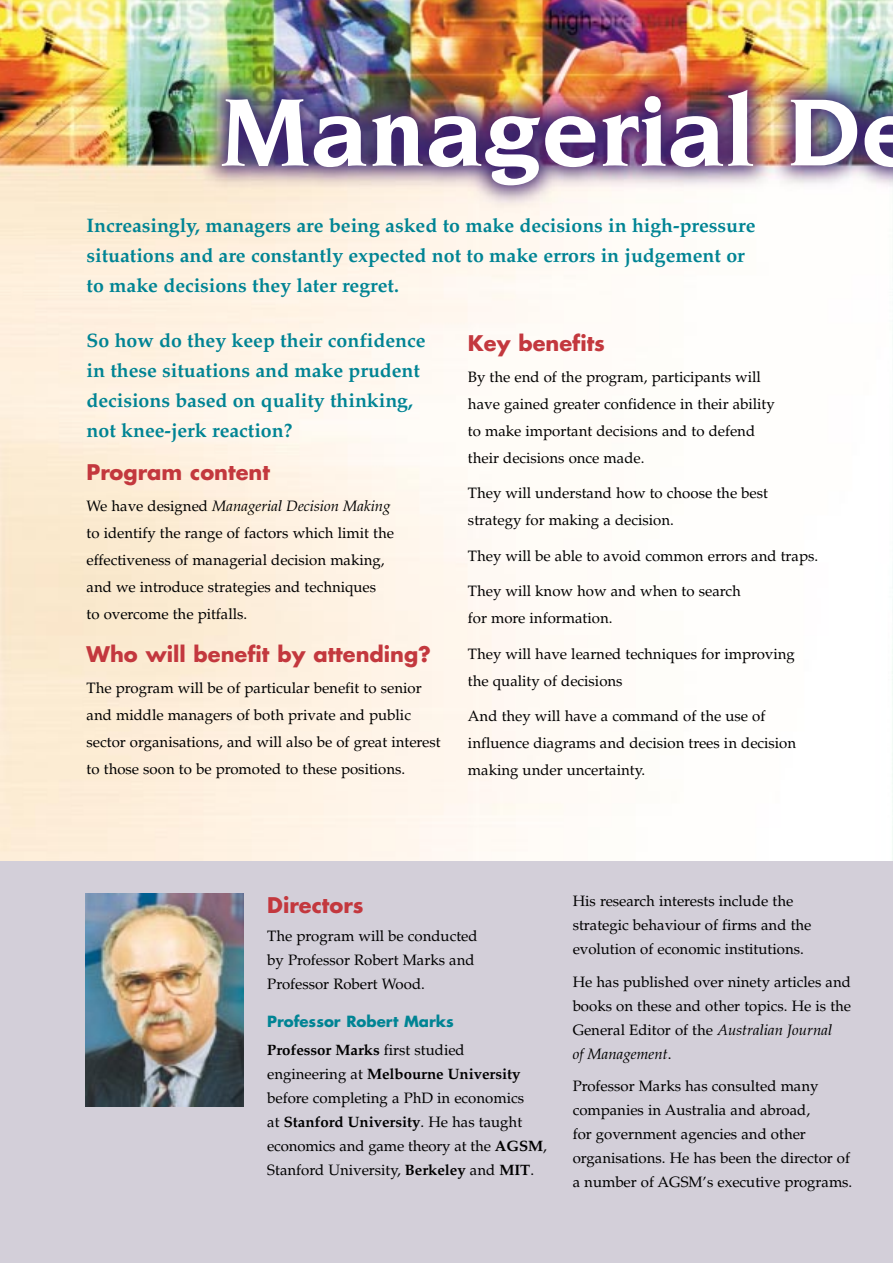
<style>
.page{position:relative;width:893px;height:1263px;background:#fff}
.page>*{position:absolute;margin:0;border:0;box-sizing:border-box;transform-origin:0 0}
.t1{font:700 103.5px "Novarese";color:#fff}
.t2{font:700 21px "Futura";color:#c3383e}
.t3{font:700 19.5px/30px "Palatino";color:#008494}
.t4{font:15px/24px "Palatino";color:#000}
.t5{font:700 15px "Futura";color:#008494}
.s1{font-style:italic}
.s2{font-weight:700}
</style>
<div class="page">
<img style="left:0;top:0;width:892px;height:861px">
<div style="left:0;top:861px;width:892px;height:402px;background:#d3cfd9"></div>
<img style="left:85px;top:894px;width:158px;height:212px">
<h1 class="t1" style="left:219px;top:88px;width:700px">Managerial De</h1>
<h3 class="t3" style="left:87px;top:212px;width:670px">Increasingly, managers are being asked to make decisions in high-pressure situations and are constantly expected not to make errors in judgement or to make decisions they later regret.</h3>
<h3 class="t3" style="left:87px;top:328px;width:340px">So how do they keep their confidence in these situations and make prudent decisions based on quality thinking, not knee-jerk reaction?</h3>
<h2 class="t2" style="left:87px;top:462px;width:185px">Program content</h2>
<p class="t4" style="left:87px;top:494px;width:309px;line-height:27px">We have designed <span class="s1">Managerial Decision Making </span>to identify the range of factors which limit the effectiveness of managerial decision making, and we introduce strategies and techniques<br>to overcome the pitfalls.</p>
<h2 class="t2" style="left:87px;top:644px;width:346px">Who will benefit by attending?</h2>
<p class="t4" style="left:87px;top:676px;width:355px;line-height:27px">The program will be of particular benefit to senior and middle managers of both private and public sector organisations, and will also be of great interest to those soon to be promoted to these positions.</p>
<h2 class="t2" style="left:468px;top:333px;width:138px">Key benefits</h2>
<p class="t4" style="left:468px;top:365px;width:308px;line-height:27px">By the end of the program, participants will have gained greater confidence in their ability to make important decisions and to defend their decisions once made.</p>
<p class="t4" style="left:468px;top:481px;width:301px;line-height:27px">They will understand how to choose the best strategy for making a decision.</p>
<p class="t4" style="left:468px;top:545px;width:352px">They will be able to avoid common errors and traps.</p>
<p class="t4" style="left:468px;top:579px;width:274px;line-height:27px">They will know how and when to search for more information.</p>
<p class="t4" style="left:468px;top:642px;width:328px;line-height:27px">They will have learned techniques for improving the quality of decisions</p>
<p class="t4" style="left:468px;top:704px;width:330px;line-height:27px">And they will have a command of the use of influence diagrams and decision trees in decision making under uncertainty.</p>
<h2 class="t2" style="left:267px;top:895px;width:98px">Directors</h2>
<p class="t4" style="left:267px;top:925px;width:212px">The program will be conducted by Professor Robert Marks and<br>Professor Robert Wood.</p>
<p class="t5" style="left:267px;top:1015px;width:188px">Professor Robert Marks</p>
<p class="t4" style="left:267px;top:1040px;width:281px"><span class="s2">Professor Marks</span> first studied engineering at <span class="s2">Melbourne University </span>before completing a PhD in economics<br>at <span class="s2">Stanford University</span>. He has taught economics and game theory at the <span class="s2">AGSM</span>, Stanford University, <span class="s2">Berkeley</span> and <span class="s2">MIT</span>.</p>
<p class="t4" style="left:572px;top:891px;width:240px">His research interests include the strategic behaviour of firms and the evolution of economic institutions.</p>
<p class="t4" style="left:572px;top:971px;width:280px">He has published over ninety articles and books on these and other topics. He is the General Editor of the <span class="s1">Australian Journal<br>of Management</span>.</p>
<p class="t4" style="left:572px;top:1076px;width:281px">Professor Marks has consulted many companies in Australia and abroad,<br>for government agencies and other organisations. He has been the director of a number of AGSM’s executive programs.</p>
</div>
